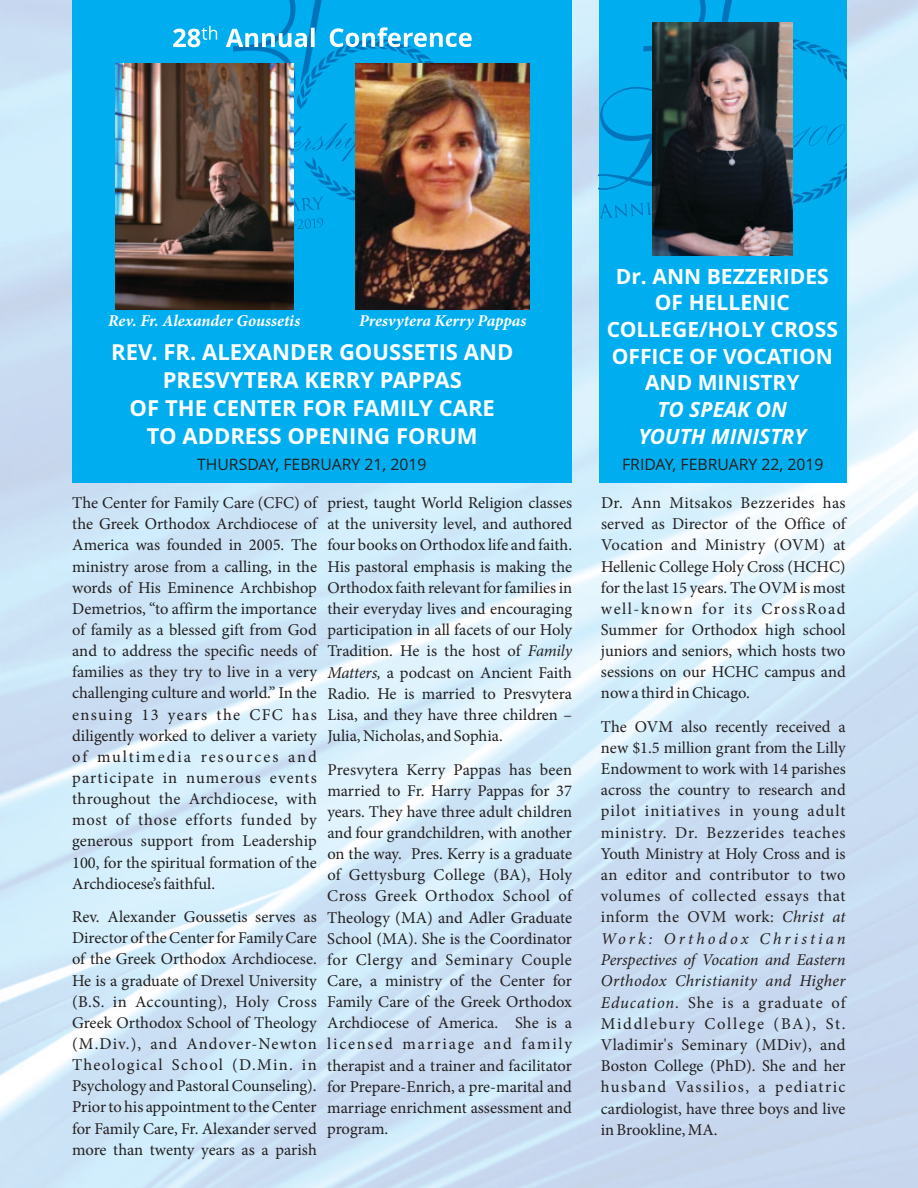
<style>
.page{position:relative;width:918px;height:1188px;background:#fff}
.page>*{position:absolute;margin:0;border:0;box-sizing:border-box;transform-origin:0 0}
.t1{font:700 22.05px/27.9px "Open Sans";color:#fff;text-align:center}
.t2{font:700 21px/26.7px "Open Sans";color:#fff;text-align:center}
.t3{font:italic 700 21px/26.7px "Open Sans";color:#fff;text-align:center}
.t4{font:16.5px/21.1px "Minion Pro";color:#231f20;text-align:justify}
.t5{font:italic 700 16.5px "Minion Pro";color:#fff}
.t6{font:15.75px "Open Sans";color:#231f20}
.s1{font-style:italic}
</style>
<div class="page">
<img style="left:0;top:0;width:918px;height:1188px">
<div style="left:73px;top:0;width:499px;height:483px;background:#00aeef"></div>
<img style="left:356px;top:63px;width:174px;height:246px">
<img style="left:115px;top:63px;width:178px;height:246px">
<div style="left:599px;top:0;width:247px;height:483px;background:#00aeef"></div>
<svg style="left:599px;top:0;width:247px;height:231px"></svg>
<img style="left:653px;top:22px;width:139px;height:234px">
<img style="left:173px;top:0;width:299px;height:231px">
<p class="t5" style="left:108px;top:314px;width:194px">Rev. Fr. Alexander Goussetis</p>
<p class="t5" style="left:359px;top:314px;width:169px">Presvytera Kerry Pappas</p>
<h1 class="t1" style="left:111px;top:340px;width:404px">REV. FR. ALEXANDER GOUSSETIS AND<br>PRESVYTERA KERRY PAPPAS<br>OF THE CENTER FOR FAMILY CARE<br>TO ADDRESS OPENING FORUM</h1>
<p class="t6" style="left:197px;top:458px;width:231px">THURSDAY, FEBRUARY 21, 2019</p>
<p class="t4" style="left:72px;top:494px;width:246px">The Center for Family Care (CFC) of the Greek Orthodox Archdiocese of America was founded in 2005. The ministry arose from a calling, in the words of His Eminence Archbishop Demetrios, “to affirm the importance of family as a blessed gift from God and to address the specific needs of families as they try to live in a very challenging culture and world.” In the ensuing 13 years the CFC has diligently worked to deliver a variety of multimedia resources and participate in numerous events throughout the Archdiocese, with most of those efforts funded by generous support from Leadership 100, for the spiritual formation of the Archdiocese’s faithful.</p>
<p class="t4" style="left:72px;top:908px;width:246px">Rev. Alexander Goussetis serves as Director of the Center for Family Care of the Greek Orthodox Archdiocese.<br>He is a graduate of Drexel University (B.S. in Accounting), Holy Cross Greek Orthodox School of Theology (M.Div.), and Andover-Newton Theological School (D.Min. in Psychology and Pastoral Counseling).<br>Prior to his appointment to the Center for Family Care, Fr. Alexander served more than twenty years as a parish</p>
<p class="t4" style="left:327px;top:494px;width:246px">priest, taught World Religion classes at the university level, and authored four books on Orthodox life and faith.<br>His pastoral emphasis is making the Orthodox faith relevant for families in their everyday lives and encouraging participation in all facets of our Holy Tradition. He is the host of <span class="s1">Family Matters,</span> a podcast on Ancient Faith Radio. He is married to Presvytera Lisa, and they have three children – Julia, Nicholas, and Sophia.</p>
<p class="t4" style="left:327px;top:760px;width:246px">Presvytera Kerry Pappas has been married to Fr. Harry Pappas for 37 years. They have three adult children and four grandchildren, with another on the way. Pres. Kerry is a graduate of Gettysburg College (BA), Holy Cross Greek Orthodox School of Theology (MA) and Adler Graduate School (MA). She is the Coordinator for Clergy and Seminary Couple Care, a ministry of the Center for Family Care of the Greek Orthodox Archdiocese of America. She is a licensed marriage and family therapist and a trainer and facilitator for Prepare-Enrich, a pre-marital and marriage enrichment assessment and program.</p>
<p class="t2" style="left:607px;top:265px;width:233px">Dr. ANN BEZZERIDES<br>OF HELLENIC<br>COLLEGE/HOLY CROSS<br>OFFICE OF VOCATION<br>AND MINISTRY</p>
<p class="t3" style="left:638px;top:398px;width:169px">TO SPEAK ON<br>YOUTH MINISTRY</p>
<p class="t6" style="left:622px;top:458px;width:203px">FRIDAY, FEBRUARY 22, 2019</p>
<p class="t4" style="left:601px;top:494px;width:246px">Dr. Ann Mitsakos Bezzerides has served as Director of the Office of Vocation and Ministry (OVM) at Hellenic College Holy Cross (HCHC) for the last 15 years. The OVM is most well-known for its CrossRoad Summer for Orthodox high school juniors and seniors, which hosts two sessions on our HCHC campus and now a third in Chicago.</p>
<p class="t4" style="left:601px;top:718px;width:246px">The OVM also recently received a new $1.5 million grant from the Lilly Endowment to work with 14 parishes across the country to research and pilot initiatives in young adult ministry. Dr. Bezzerides teaches Youth Ministry at Holy Cross and is an editor and contributor to two volumes of collected essays that inform the OVM work: <span class="s1">Christ at Work: Orthodox Christian Perspectives of Vocation and Eastern Orthodox Christianity and Higher Education.</span> She is a graduate of Middlebury College (BA), St.<br>Vladimir's Seminary (MDiv), and Boston College (PhD). She and her husband Vassilios, a pediatric cardiologist, have three boys and live in Brookline, MA.</p>
</div>
